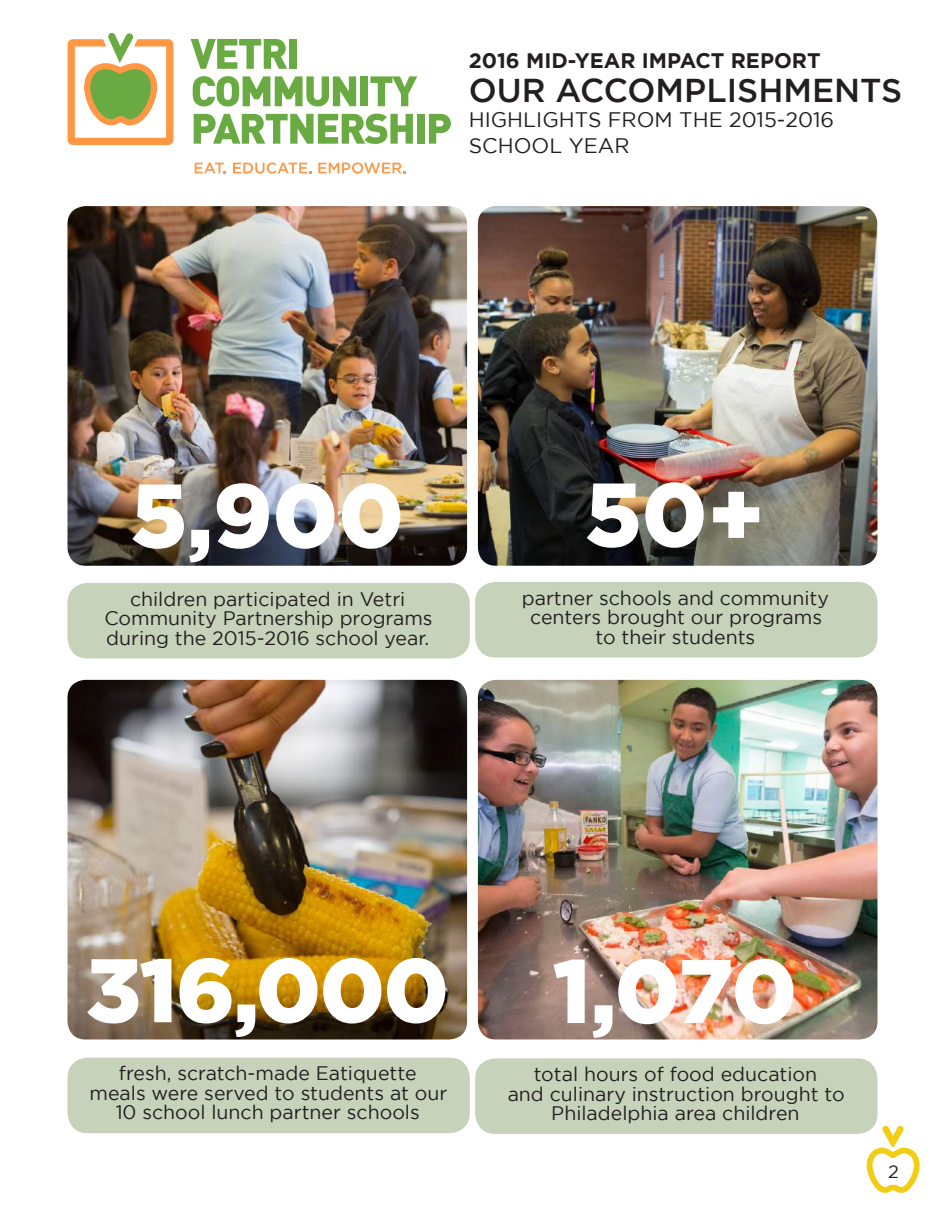
<style>
.page{position:relative;width:945px;height:1215px;background:#fff}
.page>*{position:absolute;margin:0;border:0;box-sizing:border-box;transform-origin:0 0}
.t1{font:900 90px "Gotham";letter-spacing:-.02em;color:#fff}
.t2{font:500 33px "Gotham";color:#231f20}
.t3{font:21px/25.2px "Gotham";color:#231f20}
.t4{font:700 21px "Gotham";color:#231f20}
.t5{font:19.5px/19.5px "Gotham";color:#231f20;text-align:center}
.t6{font:18px "Gotham";color:#231f20}
</style>
<div class="page">
<img style="left:478px;top:206px;width:400px;height:360px">
<img style="left:68px;top:680px;width:399px;height:360px">
<img style="left:478px;top:680px;width:400px;height:360px">
<svg style="left:191px;top:39px;width:96px;height:30px"></svg>
<div style="left:289px;top:39px;width:8px;height:30px;background:#6aaa43"></div>
<svg style="left:193px;top:76px;width:163px;height:30px"></svg>
<div style="left:361px;top:76px;width:7px;height:30px;background:#6aaa43"></div>
<svg style="left:370px;top:76px;width:47px;height:30px"></svg>
<svg style="left:194px;top:114px;width:219px;height:30px"></svg>
<div style="left:417px;top:114px;width:8px;height:30px;background:#6aaa43"></div>
<svg style="left:429px;top:114px;width:22px;height:30px"></svg>
<svg style="left:195px;top:163px;width:31px;height:10px"></svg>
<svg style="left:233px;top:162px;width:78px;height:12px"></svg>
<svg style="left:318px;top:162px;width:87px;height:12px"></svg>
<svg style="left:68px;top:33px;width:106px;height:112px"></svg>
<svg style="left:866px;top:1124px;width:54px;height:69px"></svg>
<img style="left:68px;top:206px;width:399px;height:360px">
<div style="left:68px;top:583px;width:402px;height:76px;background:#c6d3ba;border-radius:20px"></div>
<div style="left:475px;top:582px;width:402px;height:75px;background:#c6d3ba;border-radius:20px"></div>
<div style="left:68px;top:1058px;width:402px;height:75px;background:#c6d3ba;border-radius:20px"></div>
<div style="left:475px;top:1058px;width:402px;height:76px;background:#c6d3ba;border-radius:20px"></div>
<p class="t4" style="left:469px;top:49px;width:353px">2016 MID-YEAR IMPACT REPORT</p>
<h2 class="t2" style="left:469px;top:73px;width:435px">OUR ACCOMPLISHMENTS</h2>
<p class="t3" style="left:469px;top:108px;width:367px">HIGHLIGHTS FROM THE 2015-2016<br>SCHOOL YEAR</p>
<h1 class="t1" style="left:131px;top:467px;width:275px">5,900</h1>
<p class="t5" style="left:104px;top:589px;width:330px">children participated in Vetri<br>Community Partnership programs during the 2015-2016 school year.</p>
<h1 class="t1" style="left:585px;top:466px;width:182px">50+</h1>
<p class="t5" style="left:522px;top:588px;width:309px">partner schools and community centers brought our programs to their students</p>
<h1 class="t1" style="left:86px;top:942px;width:365px">316,000</h1>
<p class="t5" style="left:90px;top:1064px;width:359px">fresh, scratch-made Eatiquette meals were served to students at our<br>10 school lunch partner schools</p>
<h1 class="t1" style="left:553px;top:943px;width:246px">1,070</h1>
<p class="t5" style="left:508px;top:1065px;width:339px">total hours of food education<br>and culinary instruction brought to<br>Philadelphia area children</p>
<p class="t6" style="left:888px;top:1163px;width:12px">2</p>
</div>
